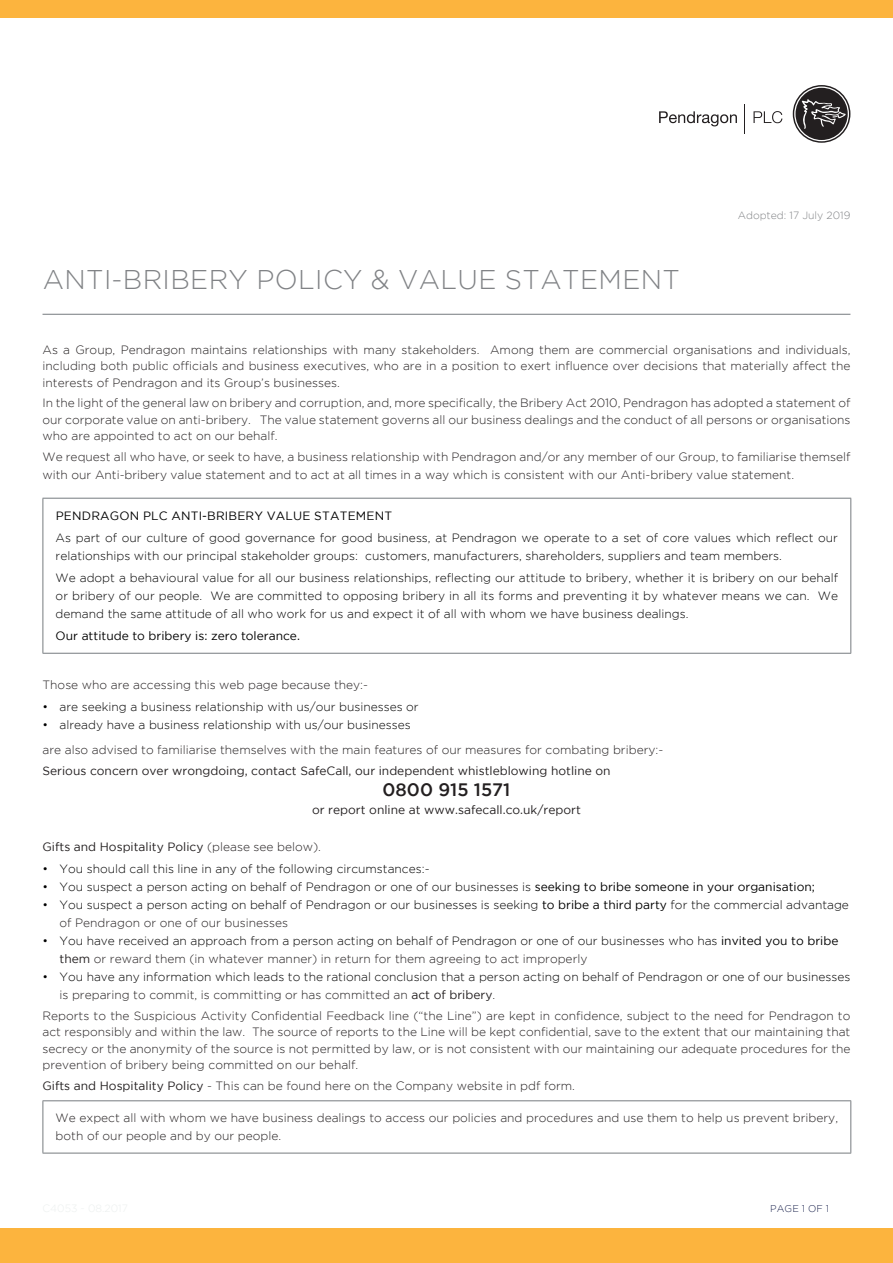
<style>
.page{position:relative;width:893px;height:1263px;background:#fff}
.page>*{position:absolute;margin:0;border:0;box-sizing:border-box;transform-origin:0 0}
.t1{font:300 27px "Gotham";letter-spacing:.015em;color:#808285}
.t2{font:500 18px "Gotham";color:#231f20}
.t3{font:300 12px/16.5px "Gotham";color:#231f20;text-align:justify}
.t4{font:300 12px/18px "Gotham";color:#000001}
.t5{font:12px "Gotham";color:#231f20}
.t6{font:12px "Gotham";letter-spacing:.015em;color:#000001}
.t7{font:300 10.5px "Gotham";color:#808285}
.t8{font:300 9.75px "Gotham";letter-spacing:.015em;color:#19214c}
.s1{font-weight:300}
.s2{font-weight:400}
.s3{color:#231f20}
.s4{font-weight:400;color:#231f20}
</style>
<div class="page">
<div style="left:0;top:1229px;width:893px;height:34px;background:#fcb43e"></div>
<div style="left:0;top:0;width:893px;height:17px;background:#fcb43e"></div>
<hr style="left:43px;top:314px;width:807px;height:1px;background:#767b7f">
<hr style="left:43px;top:498px;width:808px;height:1px;background:#767b7f">
<hr style="left:43px;top:499px;width:1px;height:154px;background:#767b7f">
<hr style="left:850px;top:499px;width:1px;height:154px;background:#767b7f">
<hr style="left:43px;top:653px;width:808px;height:1px;background:#767b7f">
<hr style="left:43px;top:1100px;width:808px;height:1px;background:#767b7f">
<hr style="left:43px;top:1101px;width:1px;height:52px;background:#767b7f">
<hr style="left:850px;top:1101px;width:1px;height:52px;background:#767b7f">
<hr style="left:43px;top:1153px;width:808px;height:1px;background:#767b7f">
<svg style="left:793px;top:85px;width:57px;height:58px"></svg>
<svg style="left:744px;top:104px;width:1px;height:29px"></svg>
<svg style="left:659px;top:111px;width:78px;height:15px"></svg>
<svg style="left:753px;top:111px;width:29px;height:12px"></svg>
<h1 class="t1" style="left:43px;top:265px;width:639px">ANTI-BRIBERY POLICY &amp; VALUE STATEMENT</h1>
<p class="t7" style="left:738px;top:209px;width:114px">Adopted: 17 July 2019</p>
<p class="t3" style="left:43px;top:341px;width:809px">As a Group, Pendragon maintains relationships with many stakeholders. Among them are commercial organisations and individuals, including both public officials and business executives, who are in a position to exert influence over decisions that materially affect the interests of Pendragon and its Group’s businesses.</p>
<p class="t3" style="left:43px;top:395px;width:809px">In the light of the general law on bribery and corruption, and, more specifically, the Bribery Act 2010, Pendragon has adopted a statement of our corporate value on anti-bribery. The value statement governs all our business dealings and the conduct of all persons or organisations who are appointed to act on our behalf.</p>
<p class="t3" style="left:43px;top:448px;width:809px;line-height:18px">We request all who have, or seek to have, a business relationship with Pendragon and/or any member of our Group, to familiarise themself with our Anti-bribery value statement and to act at all times in a way which is consistent with our Anti-bribery value statement.</p>
<p class="t6" style="left:56px;top:509px;width:338px">PENDRAGON PLC ANTI-BRIBERY VALUE STATEMENT</p>
<p class="t4" style="left:56px;top:529px;width:784px">As part of our culture of good governance for good business, at Pendragon we operate to a set of core values which reflect our relationships with our principal stakeholder groups: customers, manufacturers, shareholders, suppliers and team members.</p>
<p class="t4" style="left:56px;top:569px;width:784px;text-align:justify">We adopt a behavioural value for all our business relationships, reflecting our attitude to bribery, whether it is bribery on our behalf or bribery of our people. We are committed to opposing bribery in all its forms and preventing it by whatever means we can. We demand the same attitude of all who work for us and expect it of all with whom we have business dealings.</p>
<p class="t6" style="left:56px;top:630px;width:246px">Our attitude to bribery is: zero tolerance.</p>
<p class="t3" style="left:43px;top:676px;width:327px">Those who are accessing this web page because they:-</p>
<p class="t4" style="left:43px;top:698px;width:378px">• are seeking a business relationship with us/our businesses or</p>
<p class="t4" style="left:43px;top:716px;width:370px">• already have a business relationship with us/our businesses</p>
<p class="t3" style="left:43px;top:742px;width:622px">are also advised to familiarise themselves with the main features of our measures for combating bribery:-</p>
<p class="t5" style="left:43px;top:764px;width:570px">Serious concern over wrongdoing, contact SafeCall, our independent whistleblowing hotline on</p>
<h2 class="t2" style="left:383px;top:779px;width:129px">0800 915 1571</h2>
<p class="t5" style="left:312px;top:803px;width:270px">or report online at www.safecall.co.uk/report</p>
<p class="t5" style="left:43px;top:840px;width:280px">Gifts and Hospitality Policy <span class="s1">(please see below).</span></p>
<p class="t4" style="left:43px;top:860px;width:389px">• You should call this line in any of the following circumstances:-</p>
<p class="t4" style="left:43px;top:878px;width:774px">• You suspect a person acting on behalf of Pendragon or one of our businesses is <span class="s2">seeking to bribe someone in your organisation;</span></p>
<p class="t4" style="left:60px;top:896px;width:791px;text-indent:-17px">• You suspect a person acting on behalf of Pendragon or our businesses is seeking <span class="s2">to bribe a third party</span> for the commercial advantage <span class="s3">of Pendragon or one of our businesses</span></p>
<p class="t4" style="left:59px;top:932px;width:780px;text-indent:-17px">• You have received an approach from a person acting on behalf of Pendragon or one of our businesses who has <span class="s2">invited you to bribe </span><span class="s4">them</span> <span class="s3">or reward them (in whatever manner) in return for them agreeing to act improperly</span></p>
<p class="t4" style="left:59px;top:968px;width:792px;text-indent:-17px">• You have any information which leads to the rational conclusion that a person acting on behalf of Pendragon or one of our businesses <span class="s3">is preparing to commit, is committing or has committed an</span> <span class="s4">act of bribery</span><span class="s3">.</span></p>
<p class="t3" style="left:42px;top:1007px;width:809px">Reports to the Suspicious Activity Confidential Feedback line (“the Line”) are kept in confidence, subject to the need for Pendragon to act responsibly and within the law. The source of reports to the Line will be kept confidential, save to the extent that our maintaining that secrecy or the anonymity of the source is not permitted by law, or is not consistent with our maintaining our adequate procedures for the prevention of bribery being committed on our behalf.</p>
<p class="t3" style="left:42px;top:1077px;width:534px"><span class="s2">Gifts and Hospitality Policy</span> - This can be found here on the Company website in pdf form.</p>
<p class="t3" style="left:56px;top:1109px;width:784px;line-height:18px">We expect all with whom we have business dealings to access our policies and procedures and use them to help us prevent bribery, both of our people and by our people.</p>
<p class="t8" style="left:770px;top:1203px;width:61px">PAGE 1 OF 1</p>
</div>
